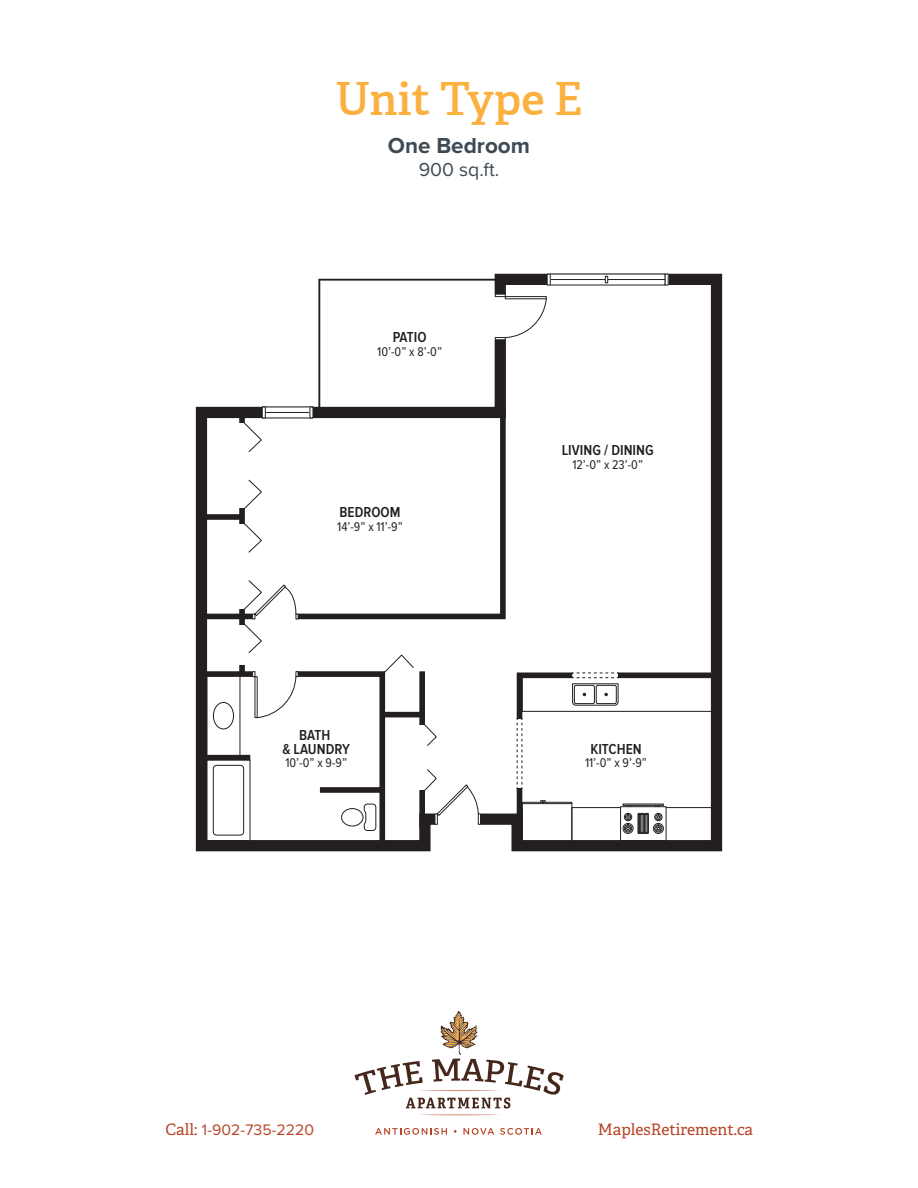
<style>
.page{position:relative;width:918px;height:1188px;background:#fff}
.page>*{position:absolute;margin:0;border:0;box-sizing:border-box;transform-origin:0 0}
.BIG{font:600 45px "Adelle";letter-spacing:-.005em;color:#fbb03f}
.BEDS{font:700 22.5px "Proxima Nova";color:#3e4a53}
.SQ_FT{font:19.5px "Proxima Nova";color:#3e4a53}
.t1{font:15.75px "Proxima Nova";letter-spacing:.005em;color:#b74426}
.t2{font:15.75px "Adelle PE";color:#b74426}
.t3{font:600 15px/13.8px "Proxima Nova Cond";color:#231f20;text-align:center}
.t4{font:13.2px "Proxima Nova Cond";color:#231f20}
.s1{font-family:"Adelle PE"}
</style>
<div class="page">
<svg style="left:375px;top:1128px;width:72px;height:7px"></svg>
<svg style="left:463px;top:1128px;width:31px;height:7px"></svg>
<svg style="left:500px;top:1128px;width:42px;height:7px"></svg>
<svg style="left:354px;top:1011px;width:210px;height:98px"></svg>
<svg style="left:429px;top:1115px;width:60px;height:1px"></svg>
<svg style="left:195px;top:273px;width:528px;height:579px"></svg>
<div style="left:522px;top:802px;width:50px;height:43px;border:1px solid #231f20"></div>
<svg style="left:541px;top:800px;width:5px;height:4px"></svg>
<div style="left:206px;top:755px;width:44px;height:5px;background:#231f20"></div>
<div style="left:320px;top:787px;width:62px;height:6px;background:#231f20"></div>
<div style="left:550px;top:274px;width:115px;height:11px;background:#fff"></div>
<hr style="left:550px;top:279px;width:115px;height:1px;background:#231f20">
<div style="left:547px;top:274px;width:4px;height:11px;border:1px solid #231f20"></div>
<div style="left:665px;top:274px;width:4px;height:11px;border:1px solid #231f20"></div>
<svg style="left:605px;top:276px;width:3px;height:7px"></svg>
<div style="left:262px;top:407px;width:51px;height:11px;background:#fff"></div>
<hr style="left:264px;top:412px;width:46px;height:1px;background:#231f20">
<div style="left:262px;top:407px;width:4px;height:11px;border:1px solid #231f20"></div>
<svg style="left:310px;top:274px;width:240px;height:144px"></svg>
<div style="left:237px;top:424px;width:10px;height:84px;background:#fff"></div>
<div style="left:237px;top:524px;width:10px;height:85px;background:#fff"></div>
<div style="left:235px;top:625px;width:10px;height:39px;background:#fff"></div>
<div style="left:513px;top:728px;width:15px;height:44px;background:#fff"></div>
<div style="left:382px;top:712px;width:40px;height:5px;background:#231f20"></div>
<div style="left:419px;top:671px;width:6px;height:157px;background:#231f20"></div>
<div style="left:417px;top:725px;width:10px;height:65px;background:#fff"></div>
<svg style="left:424px;top:723px;width:13px;height:23px"></svg>
<svg style="left:424px;top:769px;width:57px;height:56px"></svg>
<svg style="left:243px;top:407px;width:22px;height:45px"></svg>
<svg style="left:243px;top:479px;width:19px;height:31px"></svg>
<svg style="left:243px;top:523px;width:19px;height:30px"></svg>
<svg style="left:243px;top:580px;width:55px;height:73px"></svg>
<svg style="left:384px;top:654px;width:30px;height:19px"></svg>
<svg style="left:516px;top:719px;width:1px;height:69px"></svg>
<svg style="left:517px;top:718px;width:6px;height:71px"></svg>
<svg style="left:572px;top:672px;width:47px;height:34px"></svg>
<p class="BIG" style="left:335px;top:72px;width:249px">Unit Type E</p>
<p class="BEDS" style="left:388px;top:132px;width:144px">One Bedroom</p>
<p class="SQ_FT" style="left:419px;top:158px;width:82px">900 sq.ft.</p>
<p class="t3" style="left:393px;top:331px;width:35px">PATIO</p>
<p class="t4" style="left:377px;top:344px;width:66px">10’-0” x 8’-0”</p>
<p class="t3" style="left:340px;top:506px;width:62px">BEDROOM</p>
<p class="t4" style="left:337px;top:519px;width:67px">14’-9” x 11’-9”</p>
<p class="t3" style="left:282px;top:728px;width:69px">BATH<br>&amp; LAUNDRY</p>
<p class="t4" style="left:285px;top:756px;width:63px">10’-0” x 9-9”</p>
<p class="t3" style="left:562px;top:444px;width:93px">LIVING / DINING</p>
<p class="t4" style="left:572px;top:457px;width:72px">12’-0” x 23’-0”</p>
<p class="t3" style="left:590px;top:742px;width:53px">KITCHEN</p>
<p class="t4" style="left:585px;top:756px;width:64px">11’-0” x 9’-9”</p>
<p class="t1" style="left:165px;top:1120px;width:150px"><span class="s1">Call:</span> 1-902-735-2220</p>
<p class="t2" style="left:598px;top:1117px;width:157px">MaplesRetirement.ca</p>
</div>
